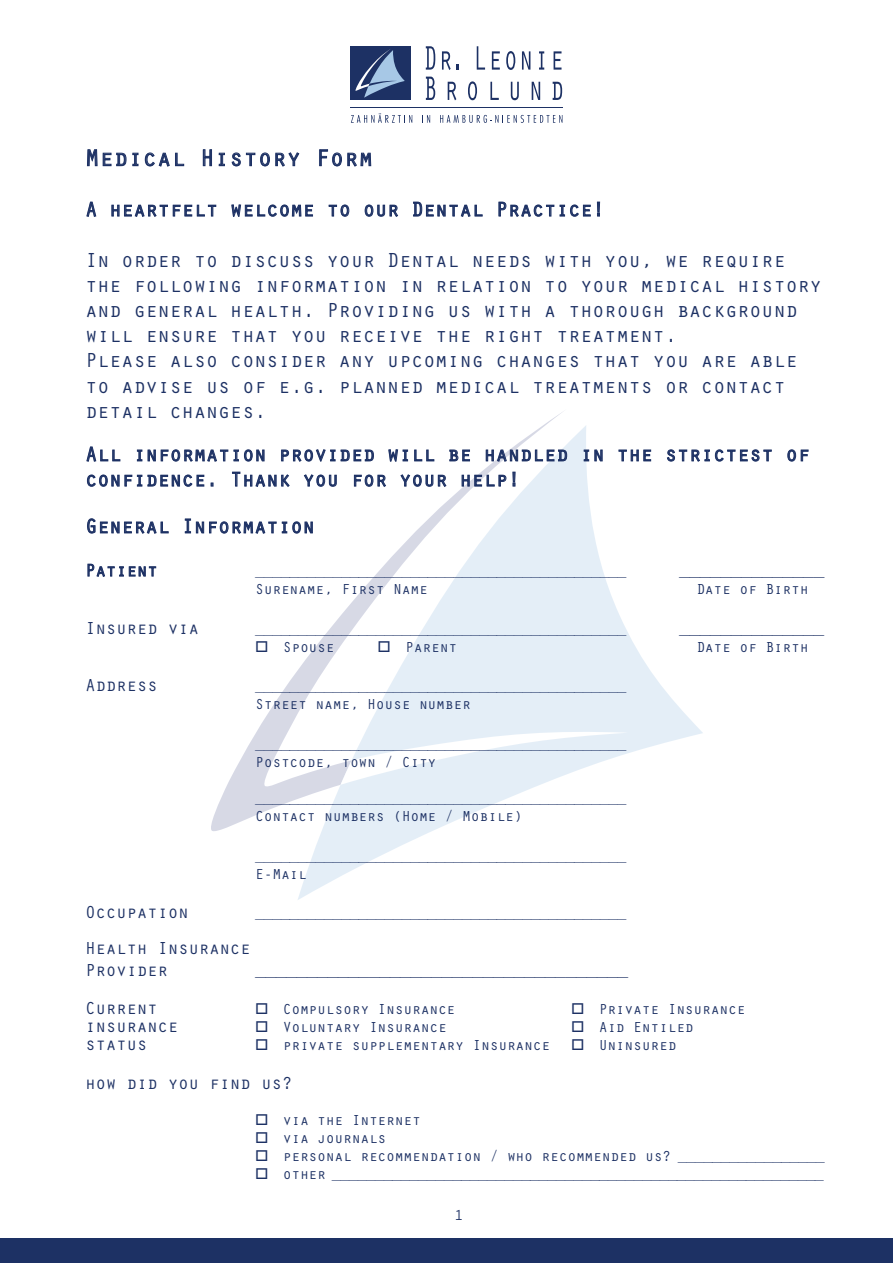
<style>
.page{position:relative;width:893px;height:1263px;background:#fff}
.page>*{position:absolute;margin:0;border:0;box-sizing:border-box;transform-origin:0 0}
.Head2{font:24px "Orator Std";color:#1d3164}
.Head2-2{font:21px/25.2px "Orator Std";letter-spacing:-.025em;color:#1d3164}
.Body{font:18px/21.6px "Orator Std";letter-spacing:-.025em;color:#1d3164}
.Body_ohne_Absatz{font:18px "Orator Std";letter-spacing:-.025em;color:#1d3164}
.Name{font:18px "Orator Std";letter-spacing:-.025em;color:#1d3164}
.Name-2{font:15px "Orator Std";letter-spacing:-.025em;color:#1d3164}
.Body-2{font:15px "Orator Std";letter-spacing:-.025em;color:#1d3164}
.Body_ohne_Absatz-2{font:15px "Orator Std";letter-spacing:-.025em;color:#1d3164}
</style>
<div class="page">
<svg style="left:211px;top:672px;width:86px;height:159px"></svg>
<svg style="left:297px;top:426px;width:406px;height:474px"></svg>
<svg style="left:340px;top:730px;width:288px;height:55px"></svg>
<svg style="left:87px;top:149px;width:98px;height:18px"></svg>
<svg style="left:202px;top:149px;width:10px;height:18px"></svg>
<svg style="left:218px;top:152px;width:7px;height:15px"></svg>
<svg style="left:86px;top:201px;width:11px;height:16px"></svg>
<svg style="left:111px;top:204px;width:106px;height:13px"></svg>
<svg style="left:231px;top:152px;width:82px;height:65px"></svg>
<svg style="left:328px;top:204px;width:22px;height:13px"></svg>
<svg style="left:364px;top:204px;width:35px;height:13px"></svg>
<svg style="left:413px;top:201px;width:70px;height:16px"></svg>
<svg style="left:498px;top:201px;width:93px;height:16px"></svg>
<svg style="left:597px;top:202px;width:3px;height:14px"></svg>
<svg style="left:583px;top:448px;width:20px;height:15px"></svg>
<svg style="left:618px;top:449px;width:33px;height:13px"></svg>
<svg style="left:666px;top:449px;width:106px;height:13px"></svg>
<svg style="left:787px;top:449px;width:22px;height:13px"></svg>
<svg style="left:86px;top:412px;width:481px;height:123px"></svg>
<svg style="left:87px;top:563px;width:69px;height:14px"></svg>
<svg style="left:426px;top:46px;width:9px;height:24px"></svg>
<svg style="left:442px;top:51px;width:17px;height:19px"></svg>
<svg style="left:477px;top:46px;width:8px;height:24px"></svg>
<svg style="left:492px;top:51px;width:8px;height:19px"></svg>
<svg style="left:506px;top:51px;width:9px;height:19px"></svg>
<svg style="left:522px;top:51px;width:8px;height:19px"></svg>
<svg style="left:539px;top:51px;width:5px;height:19px"></svg>
<svg style="left:554px;top:51px;width:7px;height:19px"></svg>
<svg style="left:426px;top:77px;width:9px;height:23px"></svg>
<svg style="left:448px;top:82px;width:8px;height:18px"></svg>
<svg style="left:468px;top:81px;width:9px;height:19px"></svg>
<svg style="left:490px;top:82px;width:9px;height:18px"></svg>
<svg style="left:511px;top:82px;width:8px;height:18px"></svg>
<svg style="left:532px;top:82px;width:8px;height:18px"></svg>
<svg style="left:553px;top:82px;width:9px;height:18px"></svg>
<div style="left:351px;top:46px;width:60px;height:54px;background:#1d3164"></div>
<svg style="left:422px;top:115px;width:8px;height:8px"></svg>
<svg style="left:440px;top:115px;width:122px;height:8px"></svg>
<svg style="left:319px;top:48px;width:93px;height:119px"></svg>
<hr style="left:351px;top:107px;width:212px;height:1px;background:#1d3164">
<div style="left:0;top:1238px;width:893px;height:25px;background:#1d3164"></div>
<p class="Head2" style="left:85px;top:141px;width:290px">Medical History Form</p>
<p class="Head2-2" style="left:85px;top:196px;width:521px">A heartfelt welcome to our Dental Practice!</p>
<p class="Head2-2" style="left:85px;top:246px;width:739px">In order to discuss your Dental needs with you, we require the following information in relation to your medical history and general health. Providing us with a thorough background will ensure that you receive the right treatment.</p>
<p class="Head2-2" style="left:85px;top:347px;width:714px">Please also consider any upcoming changes that you are able to advise us of e.g. planned medical treatments or contact detail changes.</p>
<p class="Head2-2" style="left:85px;top:440px;width:727px">All information provided will be handled in the strictest of confidence. Thank you for your help!</p>
<p class="Head2-2" style="left:85px;top:512px;width:231px">General Information</p>
<p class="Body" style="left:85px;top:558px;width:74px">Patient</p>
<p class="Body-2" style="left:255px;top:560px;width:373px">___________________________________________</p>
<p class="Body" style="left:679px;top:558px;width:147px">______________</p>
<p class="Name-2" style="left:255px;top:578px;width:174px">Surename, First Name</p>
<p class="Name-2" style="left:696px;top:578px;width:114px">Date of Birth</p>
<p class="Body" style="left:85px;top:616px;width:116px">Insured via</p>
<p class="Body-2" style="left:255px;top:618px;width:373px">___________________________________________</p>
<p class="Body" style="left:679px;top:616px;width:147px">______________</p>
<p class="Body-2" style="left:255px;top:636px;width:81px">□ Spouse</p>
<p class="Body-2" style="left:378px;top:636px;width:81px">□ Parent</p>
<p class="Body-2" style="left:696px;top:636px;width:114px">Date of Birth</p>
<p class="Body" style="left:85px;top:674px;width:74px">Address</p>
<p class="Body-2" style="left:255px;top:676px;width:373px">___________________________________________</p>
<p class="Name-2" style="left:255px;top:694px;width:218px">Street name, House number</p>
<p class="Body-2" style="left:255px;top:733px;width:373px">___________________________________________</p>
<p class="Body-2" style="left:255px;top:751px;width:183px">Postcode, town / City</p>
<p class="Name-2" style="left:255px;top:787px;width:373px">___________________________________________</p>
<p class="Name-2" style="left:255px;top:805px;width:269px">Contact numbers (Home / Mobile)</p>
<p class="Body-2" style="left:255px;top:845px;width:373px">___________________________________________</p>
<p class="Body-2" style="left:255px;top:863px;width:54px">E-Mail</p>
<p class="Body" style="left:85px;top:900px;width:105px">Occupation</p>
<p class="Body-2" style="left:255px;top:902px;width:373px">___________________________________________</p>
<p class="Body" style="left:85px;top:936px;width:168px">Health Insurance<br>Provider</p>
<p class="Body" style="left:255px;top:958px;width:375px">____________________________________</p>
<p class="Body_ohne_Absatz" style="left:85px;top:995px;width:74px">Current</p>
<p class="Body_ohne_Absatz-2" style="left:255px;top:998px;width:202px">□ Compulsory Insurance</p>
<p class="Body_ohne_Absatz-2" style="left:571px;top:998px;width:176px">□ Private Insurance</p>
<p class="Body_ohne_Absatz" style="left:85px;top:1013px;width:95px">insurance</p>
<p class="Body_ohne_Absatz-2" style="left:255px;top:1016px;width:193px">□ Voluntary Insurance</p>
<p class="Body_ohne_Absatz-2" style="left:571px;top:1016px;width:124px">□ Aid Entiled</p>
<p class="Name" style="left:85px;top:1031px;width:64px">status</p>
<p class="Name-2" style="left:255px;top:1034px;width:297px">□ private supplementary Insurance</p>
<p class="Name-2" style="left:571px;top:1034px;width:107px">□ Uninsured</p>
<p class="Body" style="left:85px;top:1071px;width:209px">how did you find us?</p>
<p class="Name-2" style="left:255px;top:1109px;width:167px">□ via the Internet</p>
<p class="Name-2" style="left:255px;top:1127px;width:133px">□ via journals</p>
<p class="Name-2" style="left:255px;top:1145px;width:571px">□ personal recommendation / who recommended us? _________________</p>
<p class="Name-2" style="left:255px;top:1163px;width:570px">□ other _________________________________________________________</p>
<p class="Name-2" style="left:454px;top:1204px;width:10px">1</p>
</div>
